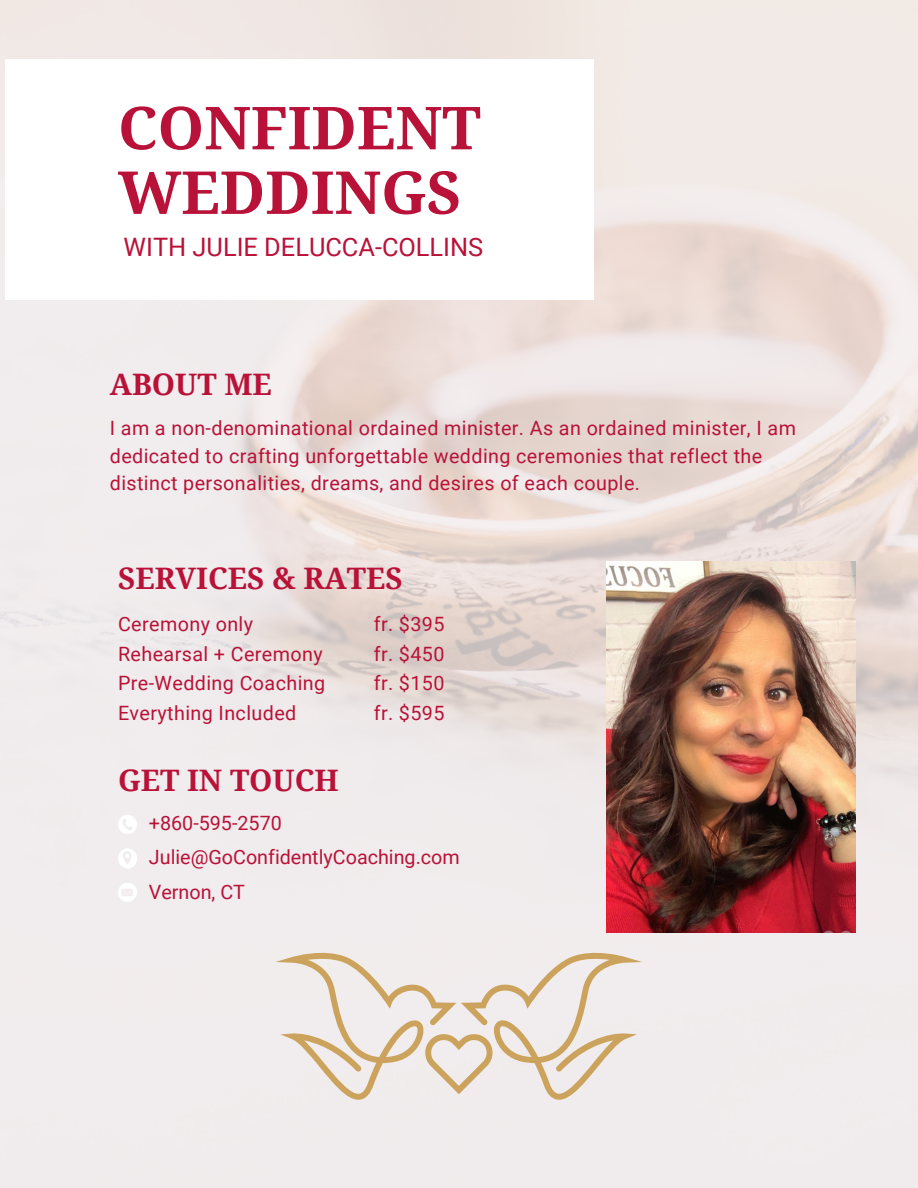
<style>
.page{position:relative;width:918px;height:1188px;background:#fff}
.page>*{position:absolute;margin:0;border:0;box-sizing:border-box;transform-origin:0 0}
.t1{font:700 59.25px "Droid Serif";color:#b91238}
.t2{font:700 29.7px "Droid Serif";color:#b91238}
.t3{font:25.35px "Roboto";color:#b91238}
.t4{font:19.8px/27.5px "Roboto";letter-spacing:.02em;color:#b91238}
.t5{font:19.8px "Roboto";color:#b91238}
</style>
<div class="page">
<img style="left:0;top:0;width:918px;height:1188px">
<div style="left:6px;top:59px;width:588px;height:241px;background:#fff"></div>
<svg style="left:118px;top:815px;width:19px;height:19px"></svg>
<svg style="left:118px;top:848px;width:19px;height:21px"></svg>
<svg style="left:118px;top:883px;width:19px;height:19px"></svg>
<svg style="left:275px;top:948px;width:367px;height:152px;background:#eadfd4"></svg>
<img style="left:607px;top:561px;width:248px;height:372px">
<p class="t1" style="left:118px;top:94px;width:364px">CONFIDENT</p>
<p class="t1" style="left:118px;top:159px;width:345px">WEDDINGS</p>
<p class="t3" style="left:124px;top:232px;width:361px">WITH JULIE DELUCCA-COLLINS</p>
<p class="t2" style="left:110px;top:368px;width:164px">ABOUT ME</p>
<p class="t4" style="left:110px;top:415px;width:688px">I am a non-denominational ordained minister. As an ordained minister, I am dedicated to crafting unforgettable wedding ceremonies that reflect the distinct personalities, dreams, and desires of each couple.</p>
<p class="t2" style="left:118px;top:561px;width:286px">SERVICES &amp; RATES</p>
<p class="t4" style="left:118px;top:611px;width:137px">Ceremony only</p>
<p class="t4" style="left:118px;top:640px;width:206px">Rehearsal + Ceremony</p>
<p class="t4" style="left:118px;top:670px;width:209px">Pre-Wedding Coaching</p>
<p class="t4" style="left:118px;top:699px;width:180px">Everything Included</p>
<p class="t4" style="left:374px;top:611px;width:72px">fr. $395</p>
<p class="t4" style="left:374px;top:640px;width:72px">fr. $450</p>
<p class="t4" style="left:374px;top:670px;width:72px">fr. $150</p>
<p class="t4" style="left:374px;top:699px;width:72px">fr. $595</p>
<p class="t2" style="left:118px;top:763px;width:222px">GET IN TOUCH</p>
<p class="t5" style="left:149px;top:811px;width:134px">+860-595-2570</p>
<p class="t5" style="left:149px;top:846px;width:312px">Julie@GoConfidentlyCoaching.com</p>
<p class="t5" style="left:149px;top:881px;width:98px">Vernon, CT</p>
</div>
